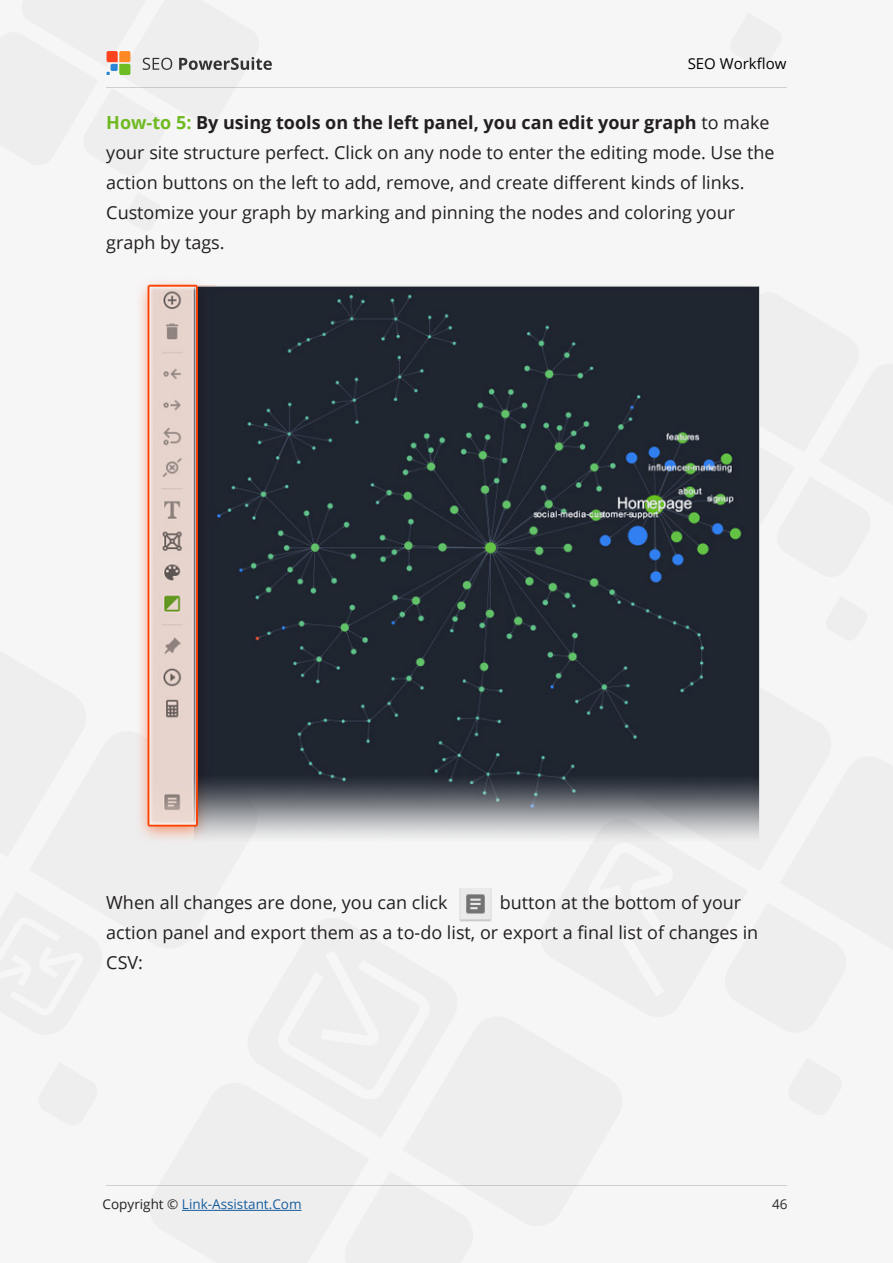
<style>
.page{position:relative;width:893px;height:1263px;background:#f6f6f6}
.page>*{position:absolute;margin:0;border:0;box-sizing:border-box;transform-origin:0 0}
.t1{font:18px/30px "Open Sans";color:#231f20}
.t2{font:15px "Open Sans";color:#000}
.t3{font:13.5px "Open Sans";color:#175d9e}
.t4{font:13.5px "Open Sans";color:#2c2b2b}
.s1{font-weight:700;color:#6fba21}
.s2{font-weight:700}
.s3{color:#231f20}
</style>
<div class="page">
<svg style="left:106px;top:51px;width:166px;height:25px"></svg>
<hr style="left:106px;top:87px;width:681px;height:1px;background:#333">
<hr style="left:106px;top:1185px;width:681px;height:1px;background:#333">
<hr style="left:182px;top:1210px;width:120px;height:1px;background:#175d9e">
<img style="left:137px;top:282px;width:622px;height:560px">
<img style="left:459px;top:888px;width:33px;height:33px">
<p class="t2" style="left:688px;top:54px;width:100px">SEO Workflow</p>
<p class="t1" style="left:106px;top:107px;width:670px"><span class="s1">How-to 5:</span> <span class="s2">By using tools on the left panel, you can edit your graph</span> to make your site structure perfect. Click on any node to enter the editing mode. Use the action buttons on the left to add, remove, and create different kinds of links.<br>Customize your graph by marking and pinning the nodes and coloring your graph by tags.</p>
<p class="t1" style="left:106px;top:887px;width:653px;text-indent:393px">button at the bottom of your action panel and export them as a to-do list, or export a final list of changes in<br>CSV:</p>
<p class="t1" style="left:106px;top:887px;width:343px">When all changes are done, you can click</p>
<p class="t3" style="left:103px;top:1195px;width:200px"><span class="s3">Copyright ©</span> Link-Assistant.Com</p>
<p class="t4" style="left:772px;top:1195px;width:17px">46</p>
</div>
